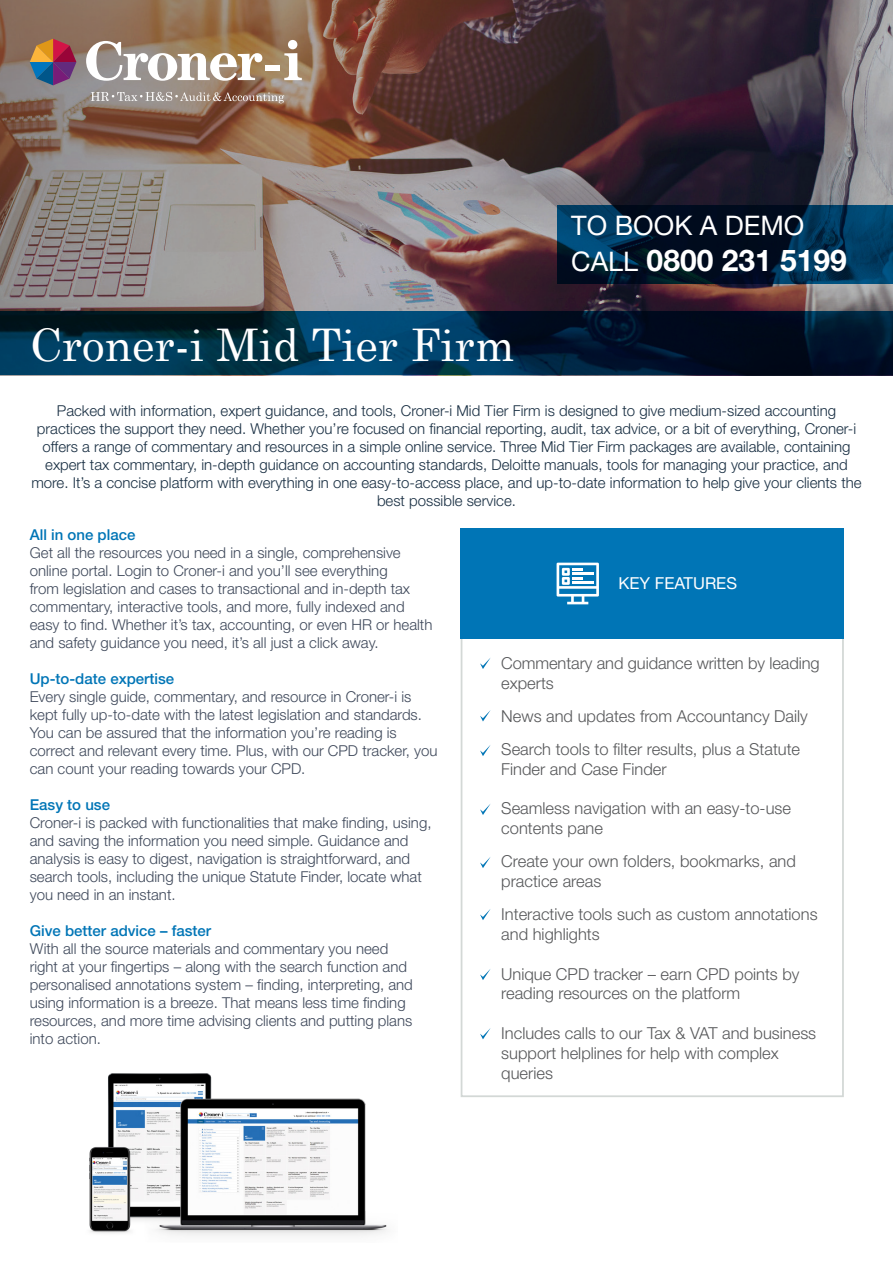
<style>
.page{position:relative;width:893px;height:1263px;background:#fff}
.page>*{position:absolute;margin:0;border:0;box-sizing:border-box;transform-origin:0 0}
.t1{font:45px "Century Schoolbook";color:#fff}
.body_text{font:700 30px "Helvetica Neue LT Std";color:#fff}
.body_text-2{font:27px "Helvetica Neue LT Std";color:#fff}
.body_text-3{font:300 16.5px/19.8px "Helvetica Neue LT Std";color:#57585a}
.t2{font:16.5px "Helvetica Neue LT Std";color:#fff}
.body_text-4{font:300 15px/18px "Helvetica Neue LT Std";color:#3e485a}
.t3{font:300 15px/18px "Helvetica Neue LT Std";color:#182e42;text-align:center}
.body_text-5{font:500 15px "Helvetica Neue LT Std";color:#0075b6}
.s1{font-weight:400;font-size:27px}
</style>
<div class="page">
<img style="left:0;top:0;width:893px;height:311px">
<svg style="left:30px;top:39px;width:46px;height:46px;background:#865b66"></svg>
<svg style="left:86px;top:41px;width:176px;height:40px"></svg>
<svg style="left:284px;top:53px;width:18px;height:27px"></svg>
<div style="left:288px;top:40px;width:9px;height:9px;background:#fff;border-radius:50%"></div>
<div style="left:265px;top:65px;width:15px;height:5px;background:#fff"></div>
<svg style="left:91px;top:92px;width:193px;height:11px;background:#a8978e"></svg>
<svg style="left:0;top:311px;width:893px;height:64px;background:#002640"></svg>
<svg style="left:557px;top:205px;width:336px;height:79px;background:#00223e"></svg>
<img style="left:89px;top:1073px;width:299px;height:163px">
<svg style="left:480px;top:658px;width:11px;height:11px"></svg>
<svg style="left:480px;top:710px;width:11px;height:11px"></svg>
<svg style="left:480px;top:745px;width:11px;height:11px"></svg>
<svg style="left:480px;top:804px;width:11px;height:11px"></svg>
<svg style="left:480px;top:857px;width:11px;height:11px"></svg>
<svg style="left:480px;top:909px;width:11px;height:11px"></svg>
<svg style="left:480px;top:969px;width:11px;height:11px"></svg>
<svg style="left:480px;top:1028px;width:11px;height:11px"></svg>
<div style="left:461px;top:637px;width:383px;height:460px;border:2px solid #d3d8d6"></div>
<div style="left:461px;top:528px;width:383px;height:111px;background:#0075b6"></div>
<svg style="left:557px;top:563px;width:42px;height:41px"></svg>
<hr style="left:572px;top:581px;width:22px;height:2px;background:#fff">
<hr style="left:572px;top:572px;width:22px;height:2px;background:#fff">
<p class="t1" style="left:30px;top:307px;width:486px">Croner-i Mid Tier Firm</p>
<p class="body_text-2" style="left:571px;top:209px;width:235px">TO BOOK A DEMO</p>
<p class="body_text" style="left:571px;top:242px;width:277px"><span class="s1">CALL</span> 0800 231 5199</p>
<p class="t3" style="left:31px;top:401px;width:832px">Packed with information, expert guidance, and tools, Croner-i Mid Tier Firm is designed to give medium-sized accounting practices the support they need. Whether you’re focused on financial reporting, audit, tax advice, or a bit of everything, Croner-i offers a range of commentary and resources in a simple online service. Three Mid Tier Firm packages are available, containing expert tax commentary, in-depth guidance on accounting standards, Deloitte manuals, tools for managing your practice, and more. It’s a concise platform with everything in one easy-to-access place, and up-to-date information to help give your clients the best possible service.</p>
<p class="body_text-5" style="left:30px;top:526px;width:107px">All in one place</p>
<p class="body_text-4" style="left:30px;top:543px;width:404px">Get all the resources you need in a single, comprehensive online portal. Login to Croner-i and you’ll see everything<br>from legislation and cases to transactional and in-depth tax commentary, interactive tools, and more, fully indexed and easy to find. Whether it’s tax, accounting, or even HR or health and safety guidance you need, it’s all just a click away.</p>
<p class="body_text-5" style="left:30px;top:670px;width:146px">Up-to-date expertise</p>
<p class="body_text-4" style="left:30px;top:687px;width:409px">Every single guide, commentary, and resource in Croner-i is kept fully up-to-date with the latest legislation and standards.<br>You can be assured that the information you’re reading is correct and relevant every time. Plus, with our CPD tracker, you can count your reading towards your CPD.</p>
<p class="body_text-5" style="left:30px;top:796px;width:82px">Easy to use</p>
<p class="body_text-4" style="left:30px;top:813px;width:403px">Croner-i is packed with functionalities that make finding, using, and saving the information you need simple. Guidance and analysis is easy to digest, navigation is straightforward, and search tools, including the unique Statute Finder, locate what you need in an instant.</p>
<p class="body_text-5" style="left:30px;top:922px;width:183px">Give better advice – faster</p>
<p class="body_text-4" style="left:30px;top:939px;width:385px">With all the source materials and commentary you need right at your fingertips – along with the search function and personalised annotations system – finding, interpreting, and using information is a breeze. That means less time finding resources, and more time advising clients and putting plans into action.</p>
<p class="t2" style="left:618px;top:574px;width:120px">KEY FEATURES</p>
<p class="body_text-3" style="left:501px;top:653px;width:320px">Commentary and guidance written by leading experts</p>
<p class="body_text-3" style="left:501px;top:706px;width:308px">News and updates from Accountancy Daily</p>
<p class="body_text-3" style="left:501px;top:739px;width:300px">Search tools to filter results, plus a Statute<br>Finder and Case Finder</p>
<p class="body_text-3" style="left:501px;top:798px;width:291px">Seamless navigation with an easy-to-use</p>
<p class="body_text-3" style="left:501px;top:818px;width:103px">contents pane</p>
<p class="body_text-3" style="left:501px;top:851px;width:296px">Create your own folders, bookmarks, and</p>
<p class="body_text-3" style="left:501px;top:871px;width:101px">practice areas</p>
<p class="body_text-3" style="left:501px;top:904px;width:318px">Interactive tools such as custom annotations</p>
<p class="body_text-3" style="left:501px;top:924px;width:100px">and highlights</p>
<p class="body_text-3" style="left:501px;top:963px;width:300px">Unique CPD tracker – earn CPD points by reading resources on the platform</p>
<p class="body_text-3" style="left:501px;top:1023px;width:316px">Includes calls to our Tax &amp; VAT and business</p>
<p class="body_text-3" style="left:501px;top:1042px;width:279px">support helplines for help with complex</p>
<p class="body_text-3" style="left:501px;top:1062px;width:53px">queries</p>
</div>
